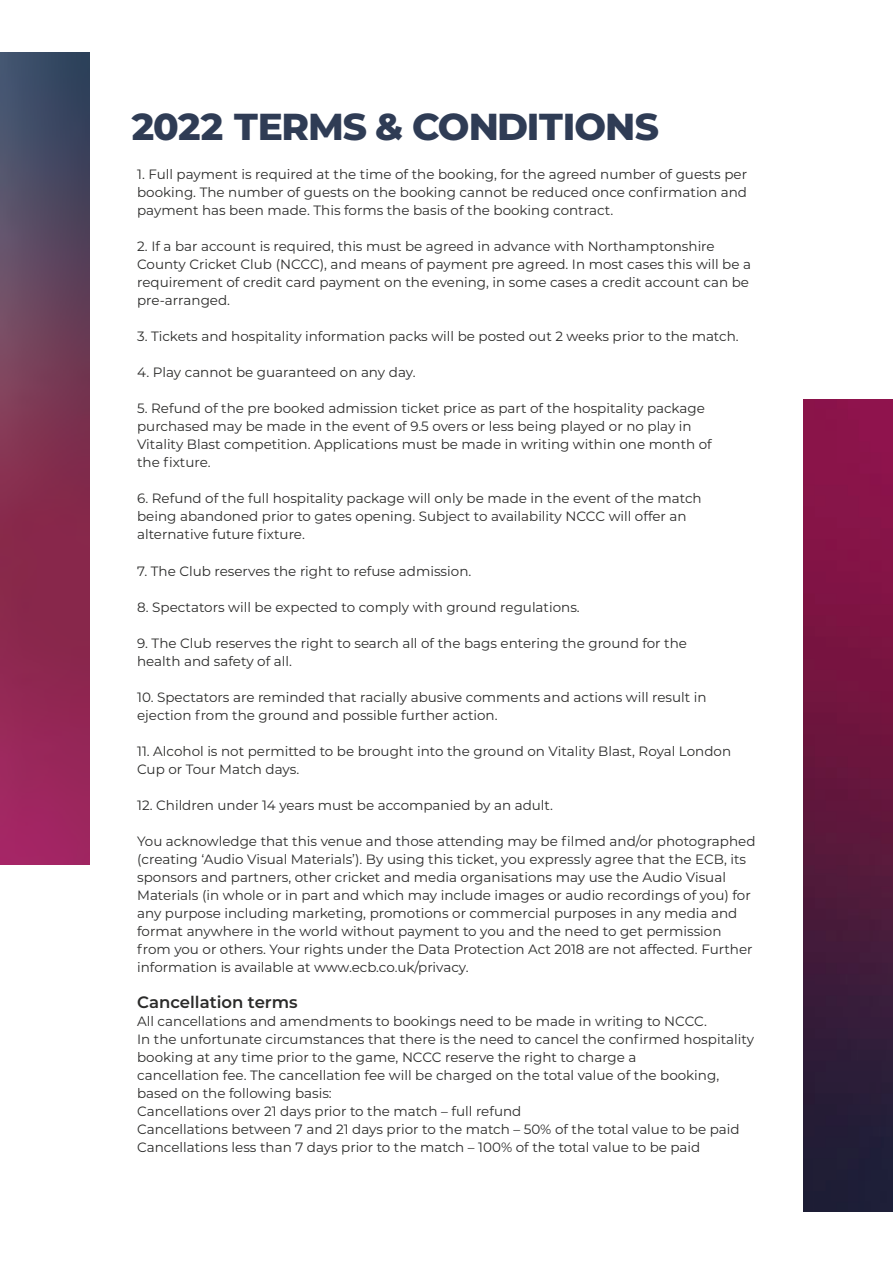
<style>
.page{position:relative;width:893px;height:1263px;background:#fff}
.page>*{position:absolute;margin:0;border:0;box-sizing:border-box;transform-origin:0 0}
.t1{font:800 37.5px "Montserrat";letter-spacing:-.025em;color:#2f3c55}
.t2{font:600 16.5px "Montserrat";color:#2b2b2a}
.t3{font:13.5px/18px "Montserrat";color:#2b2b2a}
</style>
<div class="page">
<img style="left:0;top:52px;width:89px;height:813px">
<img style="left:804px;top:400px;width:89px;height:812px">
<h1 class="t1" style="left:132px;top:99px;width:529px">2022 TERMS &amp; CONDITIONS</h1>
<p class="t3" style="left:137px;top:165px;width:611px;text-align:justify">1. Full payment is required at the time of the booking, for the agreed number of guests per booking. The number of guests on the booking cannot be reduced once confirmation and payment has been made. This forms the basis of the booking contract.</p>
<p class="t3" style="left:137px;top:237px;width:615px">2. If a bar account is required, this must be agreed in advance with Northamptonshire County Cricket Club (NCCC), and means of payment pre agreed. In most cases this will be a requirement of credit card payment on the evening, in some cases a credit account can be pre-arranged.</p>
<p class="t3" style="left:137px;top:327px;width:603px">3. Tickets and hospitality information packs will be posted out 2 weeks prior to the match.</p>
<p class="t3" style="left:137px;top:363px;width:280px">4. Play cannot be guaranteed on any day.</p>
<p class="t3" style="left:137px;top:399px;width:576px">5. Refund of the pre booked admission ticket price as part of the hospitality package purchased may be made in the event of 9.5 overs or less being played or no play in Vitality Blast competition. Applications must be made in writing within one month of the fixture.</p>
<p class="t3" style="left:137px;top:489px;width:566px">6. Refund of the full hospitality package will only be made in the event of the match being abandoned prior to gates opening. Subject to availability NCCC will offer an alternative future fixture.</p>
<p class="t3" style="left:137px;top:561px;width:336px">7. The Club reserves the right to refuse admission.</p>
<p class="t3" style="left:137px;top:597px;width:444px">8. Spectators will be expected to comply with ground regulations.</p>
<p class="t3" style="left:137px;top:633px;width:551px">9. The Club reserves the right to search all of the bags entering the ground for the health and safety of all.</p>
<p class="t3" style="left:137px;top:687px;width:571px">10. Spectators are reminded that racially abusive comments and actions will result in ejection from the ground and possible further action.</p>
<p class="t3" style="left:137px;top:741px;width:595px">11. Alcohol is not permitted to be brought into the ground on Vitality Blast, Royal London<br>Cup or Tour Match days.</p>
<p class="t3" style="left:137px;top:795px;width:417px">12. Children under 14 years must be accompanied by an adult.</p>
<p class="t3" style="left:137px;top:831px;width:620px">You acknowledge that this venue and those attending may be filmed and/or photographed (creating ‘Audio Visual Materials’). By using this ticket, you expressly agree that the ECB, its sponsors and partners, other cricket and media organisations may use the Audio Visual Materials (in whole or in part and which may include images or audio recordings of you) for any purpose including marketing, promotions or commercial purposes in any media and format anywhere in the world without payment to you and the need to get permission from you or others. Your rights under the Data Protection Act 2018 are not affected. Further information is available at www.ecb.co.uk/privacy.</p>
<p class="t2" style="left:137px;top:990px;width:162px">Cancellation terms</p>
<p class="t3" style="left:137px;top:1011px;width:618px">All cancellations and amendments to bookings need to be made in writing to NCCC.<br>In the unfortunate circumstances that there is the need to cancel the confirmed hospitality booking at any time prior to the game, NCCC reserve the right to charge a<br>cancellation fee. The cancellation fee will be charged on the total value of the booking, based on the following basis:<br>Cancellations over 21 days prior to the match – full refund<br>Cancellations between 7 and 21 days prior to the match – 50% of the total value to be paid Cancellations less than 7 days prior to the match – 100% of the total value to be paid</p>
</div>
